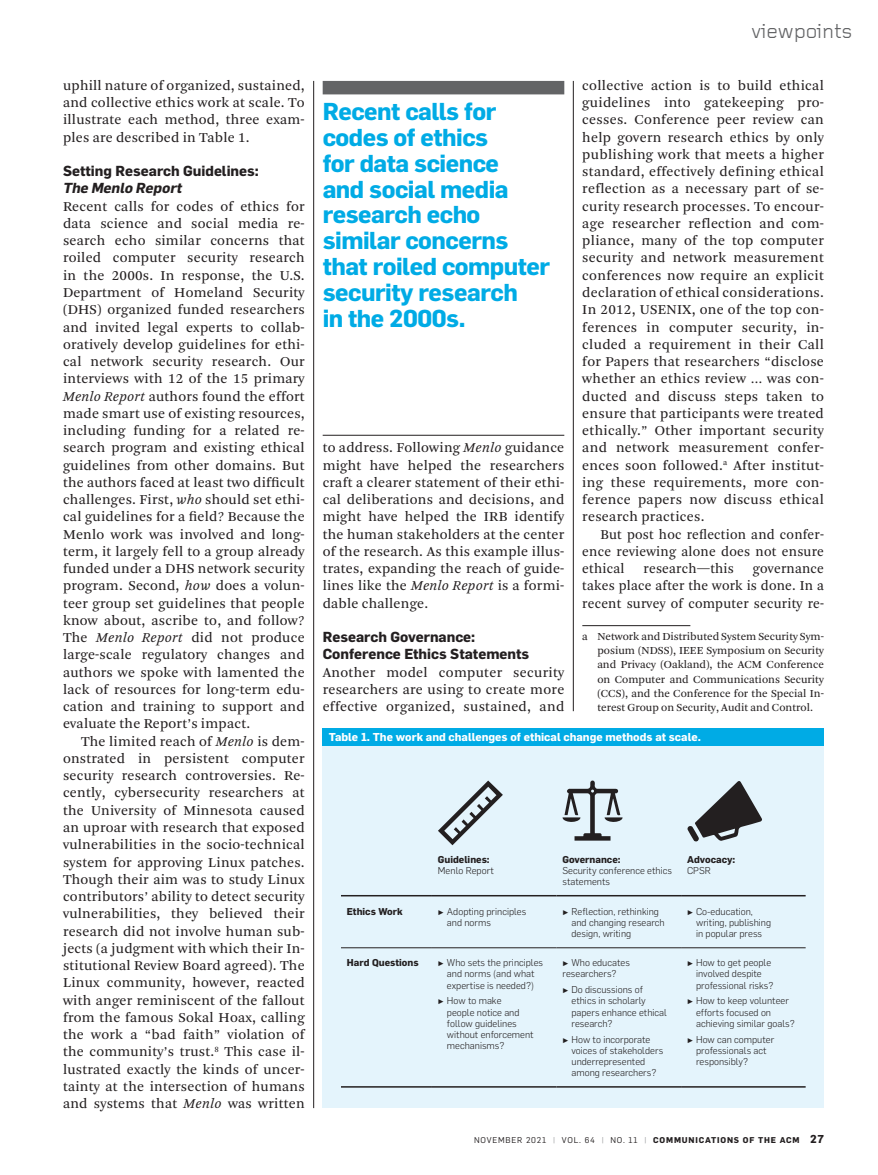
<style>
.page{position:relative;width:878px;height:1175px;background:#fff}
.page>*{position:absolute;margin:0;border:0;box-sizing:border-box;transform-origin:0 0}
.t1{font:700 24px/25.8px "Flama";letter-spacing:-.02em;color:#00abe5}
.t2{font:21px "Foundry Gridnik";letter-spacing:-.015em;color:#636466}
.t3{font:14.25px/17.2px "Arnhem Blond";letter-spacing:.015em;color:#231f20;text-align:justify}
.t4{font:14.25px/17.2px "Arnhem Blond";letter-spacing:.015em;color:#231f20;text-align:justify;scale:.96 1}
.t5{font:700 14.25px/17.2px "Flama";color:#231f20}
.t6{font:italic 700 14.25px "Flama";color:#231f20}
.t7{font:11.25px/14.2px "Arnhem Blond";color:#231f20;text-align:justify}
.t8{font:700 11.25px "Flama";color:#fff}
.t9{font:300 9.75px/11.2px "Flama";color:#231f20}
.t10{font:700 9.75px "Flama";color:#231f20}
.t11{font:8.25px "Flama";letter-spacing:.1em;color:#231f20}
.s1{font-style:italic}
.s2{font-family:"Klavika";font-weight:700}
.s3{color:#949698}
.s4{font-weight:700}
.s5{font-weight:700;font-size:11.25px}
</style>
<div class="page">
<hr style="left:582px;top:625px;width:108px;height:1px;background:#231f20">
<hr style="left:313px;top:81px;width:1px;height:1027px;background:#231f20">
<hr style="left:573px;top:81px;width:1px;height:630px;background:#231f20">
<div style="left:322px;top:81px;width:242px;height:13px;background:#636466"></div>
<hr style="left:322px;top:435px;width:242px;height:1px;background:#231f20">
<div style="left:322px;top:728px;width:502px;height:380px;background:#e4f4fc"></div>
<div style="left:322px;top:728px;width:502px;height:17px;background:#00abe5"></div>
<hr style="left:341px;top:947px;width:91px;height:1px;background:#231f20">
<hr style="left:432px;top:947px;width:124px;height:1px;background:#231f20">
<hr style="left:556px;top:947px;width:125px;height:1px;background:#231f20">
<hr style="left:681px;top:947px;width:124px;height:1px;background:#231f20">
<hr style="left:341px;top:1086px;width:91px;height:1px;background:#231f20">
<hr style="left:432px;top:1086px;width:124px;height:1px;background:#231f20">
<hr style="left:556px;top:1086px;width:125px;height:1px;background:#231f20">
<hr style="left:681px;top:1086px;width:124px;height:1px;background:#231f20">
<hr style="left:341px;top:895px;width:91px;height:1px;background:#231f20">
<hr style="left:432px;top:895px;width:124px;height:1px;background:#231f20">
<hr style="left:556px;top:895px;width:125px;height:1px;background:#231f20">
<hr style="left:681px;top:895px;width:124px;height:1px;background:#231f20">
<svg style="left:438px;top:780px;width:65px;height:65px"></svg>
<svg style="left:562px;top:780px;width:60px;height:60px"></svg>
<svg style="left:687px;top:781px;width:75px;height:60px"></svg>
<p class="t3" style="left:63px;top:77px;width:243px">uphill nature of organized, sustained, and collective ethics work at scale. To illustrate each method, three exam&shy;ples are described in Table 1.</p>
<p class="t5" style="left:63px;top:162px;width:197px">Setting Research Guidelines:</p>
<p class="t6" style="left:63px;top:180px;width:121px">The Menlo Report</p>
<p class="t3" style="left:63px;top:198px;width:244px">Recent calls for codes of ethics for data science and social media re&shy;search echo similar concerns that roiled computer security research in the 2000s. In response, the U.S.<br>Department of Homeland Security (DHS) organized funded researchers and invited legal experts to collab&shy;oratively develop guidelines for ethi&shy;cal network security research. Our interviews with 12 of the 15 primary <span class="s1">Menlo Report</span> authors found the effort made smart use of existing resources, including funding for a related re&shy;search program and existing ethical guidelines from other domains. But the authors faced at least two difficult challenges. First, <span class="s1">who</span> should set ethi&shy;cal guidelines for a field? Because the Menlo work was involved and long&shy;term, it largely fell to a group already funded under a DHS network security program. Second, <span class="s1">how</span> does a volun&shy;teer group set guidelines that people know about, ascribe to, and follow?<br>The <span class="s1">Menlo Report</span> did not produce large-scale regulatory changes and authors we spoke with lamented the lack of resources for long-term edu&shy;cation and training to support and evaluate the Report’s impact.</p>
<p class="t3" style="left:63px;top:732px;width:244px;text-indent:18px">The limited reach of <span class="s1">Menlo</span> is dem&shy;onstrated in persistent computer security research controversies. Re&shy;cently, cybersecurity researchers at the University of Minnesota caused an uproar with research that exposed vulnerabilities in the socio-technical system for approving Linux patches.<br>Though their aim was to study Linux contributors’ ability to detect security vulnerabilities, they believed their research did not involve human sub&shy;jects (a judgment with which their In&shy;stitutional Review Board agreed). The Linux community, however, reacted with anger reminiscent of the fallout from the famous Sokal Hoax, calling the work a “bad faith” violation of the community’s trust.<sup>8</sup> This case il&shy;lustrated exactly the kinds of uncer&shy;tainty at the intersection of humans and systems that <span class="s1">Menlo</span> was written</p>
<h1 class="t1" style="left:322px;top:98px;width:229px">Recent calls for codes of ethics<br>for data science<br>and social media research echo similar concerns that roiled computer security research<br>in the 2000s.</h1>
<p class="t3" style="left:322px;top:439px;width:244px">to address. Following <span class="s1">Menlo</span> guidance might have helped the researchers craft a clearer statement of their ethi&shy;cal deliberations and decisions, and might have helped the IRB identify the human stakeholders at the center of the research. As this example illus&shy;trates, expanding the reach of guide&shy;lines like the <span class="s1">Menlo Report</span> is a formi&shy;dable challenge.</p>
<p class="t5" style="left:322px;top:628px;width:208px">Research Governance:<br>Conference Ethics Statements</p>
<p class="t3" style="left:322px;top:663px;width:244px">Another model computer security researchers are using to create more effective organized, sustained, and</p>
<h2 class="t2" style="left:751px;top:19px;width:103px">viewpoints</h2>
<p class="t3" style="left:582px;top:77px;width:244px">collective action is to build ethical guidelines into gatekeeping pro&shy;cesses. Conference peer review can help govern research ethics by only publishing work that meets a higher standard, effectively defining ethical reflection as a necessary part of se&shy;curity research processes. To encour&shy;age researcher reflection and com&shy;pliance, many of the top computer security and network measurement conferences now require an explicit declaration of ethical considerations.<br>In 2012, USENIX, one of the top con&shy;ferences in computer security, in&shy;cluded a requirement in their Call for Papers that researchers “disclose whether an ethics review … was con&shy;ducted and discuss steps taken to ensure that participants were treated ethically.” Other important security and network measurement confer&shy;ences soon followed.<sup>a</sup> After institut&shy;ing these requirements, more con&shy;ference papers now discuss ethical research practices.</p>
<p class="t4" style="left:582px;top:525px;width:253px;text-indent:18px">But post hoc reflection and confer&shy;ence reviewing alone does not ensure ethical</p>
<p class="t4" style="left:643px;top:560px;width:96px">research—this</p>
<p class="t4" style="left:582px;top:560px;width:253px;text-indent:171px">governance takes place after the work is done. In a recent survey of computer security re-</p>
<p class="t7" style="left:597px;top:629px;width:228px;text-indent:-15px">a Network and Distributed System Security Sym&shy;posium (NDSS), IEEE Symposium on Security and Privacy (Oakland), the ACM Conference on Computer and Communications Security (CCS), and the Conference for the Special In&shy;terest Group on Security, Audit and Control.</p>
<p class="t8" style="left:328px;top:730px;width:373px">Table 1. The work and challenges of ethical change methods at scale.</p>
<p class="t10" style="left:438px;top:853px;width:53px">Guidelines:</p>
<p class="t9" style="left:438px;top:864px;width:57px">Menlo Report</p>
<p class="t10" style="left:562px;top:853px;width:60px">Governance:</p>
<p class="t9" style="left:562px;top:864px;width:111px">Security conference ethics statements</p>
<p class="t10" style="left:687px;top:853px;width:50px">Advocacy:</p>
<p class="t9" style="left:687px;top:864px;width:25px">CPSR</p>
<p class="t10" style="left:347px;top:905px;width:57px">Ethics Work</p>
<p class="t9" style="left:447px;top:905px;width:81px;text-indent:-9px"><span class="s2">•</span> Adopting principles and norms</p>
<p class="t9" style="left:571px;top:905px;width:95px;text-indent:-9px"><span class="s2">•</span> Reflection, rethinking and changing research design, writing</p>
<p class="t9" style="left:696px;top:905px;width:77px;text-indent:-9px"><span class="s2">•</span> Co-education, writing, publishing in popular press</p>
<p class="t10" style="left:347px;top:956px;width:73px">Hard Questions</p>
<p class="t9" style="left:438px;top:956px;width:107px;text-align:center"><span class="s2">•</span> Who sets the principles and norms (and what expertise is needed?)</p>
<p class="t9" style="left:447px;top:995px;width:88px;text-indent:-9px"><span class="s2">•</span> How to make<br>people notice and follow guidelines without enforcement mechanisms?</p>
<p class="t9" style="left:562px;top:956px;width:69px"><span class="s2">•</span> Who educates researchers?</p>
<p class="t9" style="left:571px;top:983px;width:97px;text-indent:-9px"><span class="s2">•</span> Do discussions of ethics in scholarly papers enhance ethical research?</p>
<p class="t9" style="left:571px;top:1033px;width:93px;text-indent:-9px"><span class="s2">•</span> How to incorporate voices of stakeholders underrepresented among researchers?</p>
<p class="t9" style="left:696px;top:956px;width:79px;text-indent:-9px"><span class="s2">•</span> How to get people involved despite professional risks?</p>
<p class="t9" style="left:696px;top:995px;width:100px;text-indent:-9px"><span class="s2">•</span> How to keep volunteer efforts focused on achieving similar goals?</p>
<p class="t9" style="left:696px;top:1033px;width:80px;text-indent:-9px"><span class="s2">•</span> How can computer professionals act responsibly?</p>
<p class="t11" style="left:474px;top:1134px;width:351px">NOVEMBER 2021 <span class="s3">|</span> VOL. 64 <span class="s3">|</span> NO. 11 <span class="s3">|</span> <span class="s4">COMMUNICATIONS OF THE ACM</span> <span class="s5">27</span></p>
</div>
